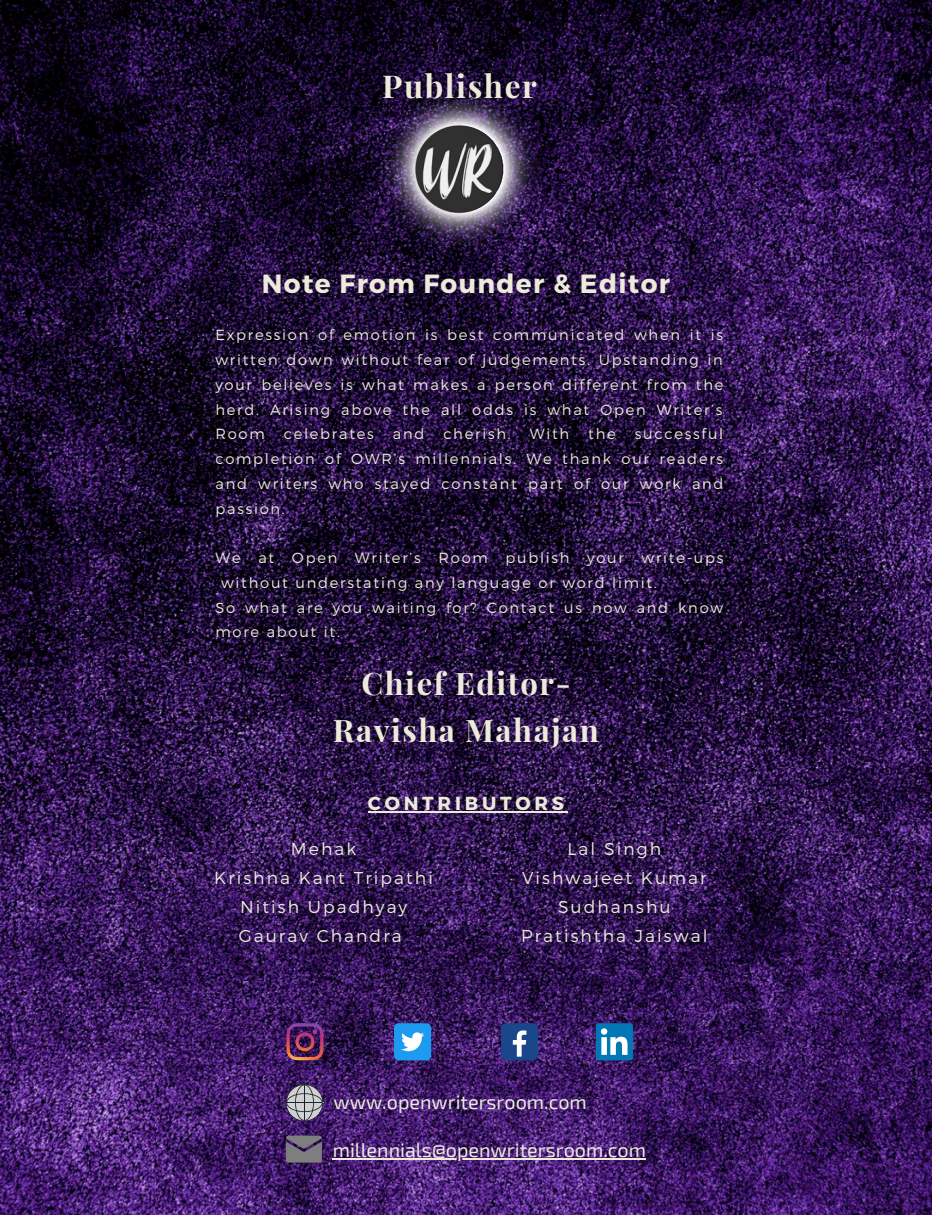
<style>
.page{position:relative;width:932px;height:1215px;background:#fff}
.page>*{position:absolute;margin:0;border:0;box-sizing:border-box;transform-origin:0 0}
.t1{font:700 31.5px "Playfair Display";letter-spacing:.05em;color:#edeadc}
.t2{font:700 31.05px/47.2px "Playfair Display";letter-spacing:.05em;color:#edeadc;text-align:center}
.t3{font:700 26.4px "Montserrat";letter-spacing:.05em;color:#edeadc}
.t4{font:19.8px "Exo 2";color:#edeadc}
.t5{font:700 18.9px "Montserrat";letter-spacing:.2em;color:#edeadc}
.t6{font:300 17.25px/29.2px "Montserrat";letter-spacing:.12em;color:#edeadc;text-align:center}
.t7{font:300 14.7px/24.8px "Montserrat";letter-spacing:.12em;color:#edeadc;text-align:justify}
</style>
<div class="page">
<img style="left:0;top:0;width:931px;height:1215px">
<svg style="left:286px;top:1023px;width:37px;height:37px"></svg>
<div style="left:501px;top:1023px;width:37px;height:37px;background:#1a4789;border-radius:6px"></div>
<svg style="left:513px;top:1030px;width:13px;height:27px"></svg>
<div style="left:394px;top:1023px;width:37px;height:37px;background:#1d9bf0;border-radius:5px"></div>
<svg style="left:401px;top:1032px;width:23px;height:19px"></svg>
<div style="left:596px;top:1023px;width:37px;height:37px;background:#0177b5;border-radius:3px"></div>
<svg style="left:601px;top:1028px;width:26px;height:27px"></svg>
<svg style="left:286px;top:1136px;width:36px;height:27px"></svg>
<svg style="left:286px;top:1084px;width:37px;height:37px"></svg>
<hr style="left:304px;top:1085px;width:1px;height:35px;background:#19252e">
<hr style="left:287px;top:1102px;width:35px;height:1px;background:#19252e">
<svg style="left:377px;top:86px;width:165px;height:165px"></svg>
<img style="left:412px;top:114px;width:98px;height:108px">
<hr style="left:368px;top:812px;width:200px;height:1px;background:#edeadc">
<hr style="left:333px;top:1158px;width:313px;height:1px;background:#edeadc">
<h1 class="t1" style="left:382px;top:64px;width:156px">Publisher</h1>
<h3 class="t3" style="left:262px;top:267px;width:409px">Note From Founder &amp; Editor</h3>
<p class="t7" style="left:215px;top:322px;width:509px">Expression of emotion is best communicated when it is written down without fear of judgements. Upstanding in your believes is what makes a person different from the herd. Arising above the all odds is what Open Writer’s Room</p>
<p class="t7" style="left:215px;top:421px;width:509px;text-indent:419px">successful completion of OWR’s millennials. We thank our readers and writers who stayed constant part of our work and passion.</p>
<p class="t7" style="left:215px;top:545px;width:509px">We at Open Writer’s Room publish your write-ups</p>
<p class="t7" style="left:221px;top:569px;width:437px">without understating any language or word limit.</p>
<p class="t7" style="left:215px;top:594px;width:509px">So what are you waiting for? Contact us now and know</p>
<p class="t7" style="left:215px;top:619px;width:126px">more about it.</p>
<p class="t7" style="left:284px;top:421px;width:92px">celebrates</p>
<p class="t7" style="left:393px;top:421px;width:33px">and</p>
<p class="t7" style="left:443px;top:421px;width:69px">cherish.</p>
<p class="t7" style="left:529px;top:421px;width:41px">With</p>
<p class="t7" style="left:588px;top:421px;width:29px">the</p>
<h2 class="t2" style="left:333px;top:658px;width:267px">Chief Editor-<br>Ravisha Mahajan</h2>
<p class="t5" style="left:368px;top:791px;width:198px">CONTRIBUTORS</p>
<p class="t6" style="left:214px;top:833px;width:220px">Mehak<br>Krishna Kant Tripathi<br>Nitish Upadhyay<br>Gaurav Chandra</p>
<p class="t6" style="left:521px;top:833px;width:188px">Lal Singh<br>Vishwajeet Kumar<br>Sudhanshu<br>Pratishtha Jaiswal</p>
<h3 class="t4" style="left:333px;top:1089px;width:255px">www.openwritersroom.com</h3>
<h3 class="t4" style="left:333px;top:1137px;width:315px">millennials@openwritersroom.com</h3>
</div>
